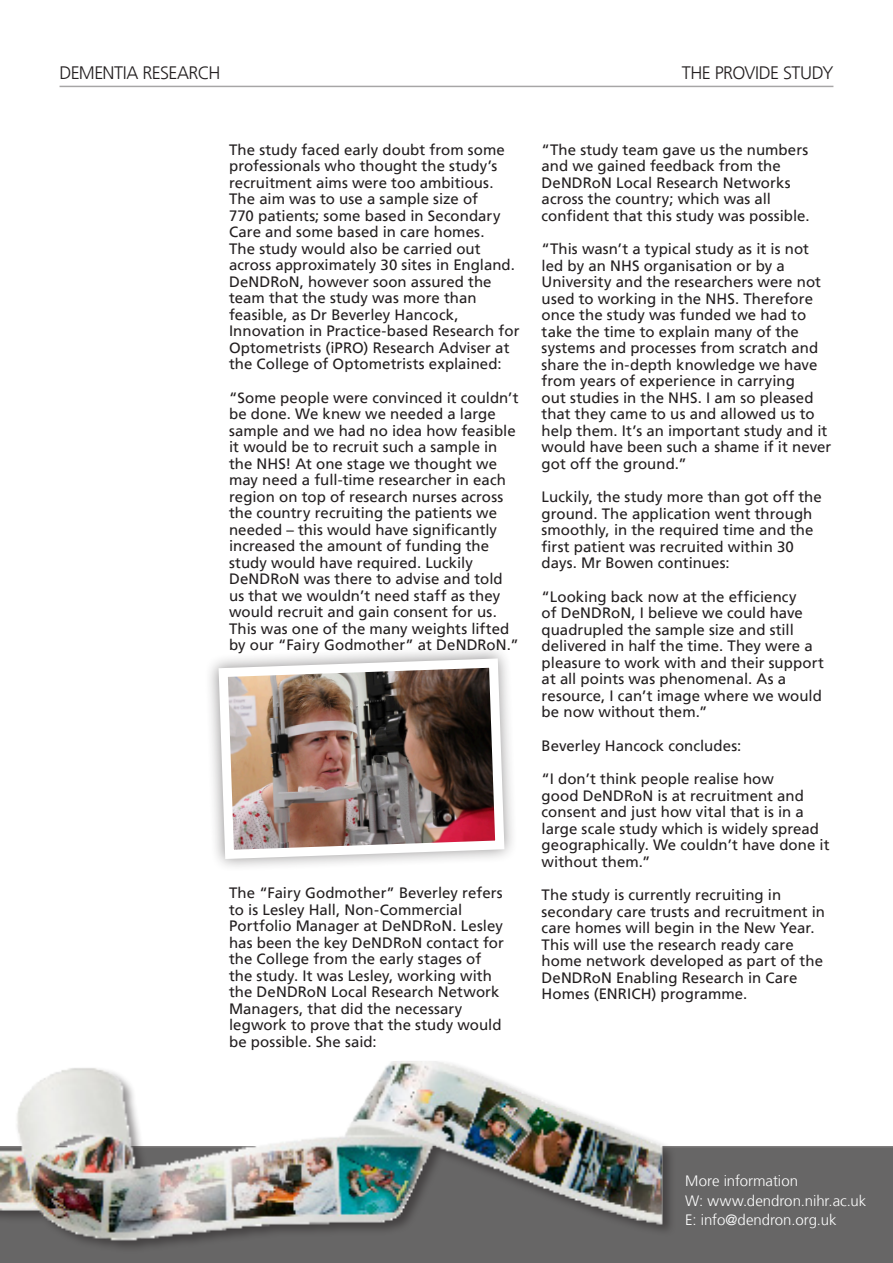
<style>
.page{position:relative;width:893px;height:1263px;background:#fff}
.page>*{position:absolute;margin:0;border:0;box-sizing:border-box;transform-origin:0 0}
.t1{font:300 18px "Frutiger LT";letter-spacing:-.03em;color:#231f20}
.t2{font:15px/16.5px "Frutiger LT";color:#231f20}
.t3{font:300 15px "Frutiger LT";letter-spacing:-.005em;color:#fff}
</style>
<div class="page">
<div style="left:205px;top:645px;width:313px;height:227px;background:#231f20;opacity:.5"></div>
<img style="left:214px;top:654px;width:295px;height:210px">
<hr style="left:60px;top:86px;width:773px;height:1px;background:#231f20">
<div style="left:0;top:1146px;width:893px;height:117px;background:#676666"></div>
<div style="left:0;top:1059px;width:676px;height:195px;background:#231f20;opacity:.5"></div>
<img style="left:0;top:1061px;width:696px;height:187px">
<p class="t1" style="left:60px;top:63px;width:162px">DEMENTIA RESEARCH</p>
<p class="t1" style="left:682px;top:63px;width:153px">THE PROVIDE STUDY</p>
<p class="t2" style="left:229px;top:141px;width:292px">The study faced early doubt from some professionals who thought the study’s recruitment aims were too ambitious.<br>The aim was to use a sample size of<br>770 patients; some based in Secondary Care and some based in care homes.<br>The study would also be carried out across approximately 30 sites in England.<br>DeNDRoN, however soon assured the team that the study was more than feasible, as Dr Beverley Hancock, Innovation in Practice-based Research for Optometrists (iPRO) Research Adviser at the College of Optometrists explained:</p>
<p class="t2" style="left:229px;top:389px;width:291px">“Some people were convinced it couldn’t be done. We knew we needed a large sample and we had no idea how feasible it would be to recruit such a sample in the NHS! At one stage we thought we may need a full-time researcher in each region on top of research nurses across the country recruiting the patients we needed – this would have significantly increased the amount of funding the study would have required. Luckily DeNDRoN was there to advise and told us that we wouldn’t need staff as they would recruit and gain consent for us.<br>This was one of the many weights lifted by our “Fairy Godmother” at DeNDRoN.”</p>
<p class="t2" style="left:229px;top:885px;width:276px">The “Fairy Godmother” Beverley refers to is Lesley Hall, Non-Commercial Portfolio Manager at DeNDRoN. Lesley has been the key DeNDRoN contact for the College from the early stages of the study. It was Lesley, working with the DeNDRoN Local Research Network Managers, that did the necessary legwork to prove that the study would be possible. She said:</p>
<p class="t2" style="left:542px;top:141px;width:270px">“The study team gave us the numbers and we gained feedback from the DeNDRoN Local Research Networks across the country; which was all confident that this study was possible.</p>
<p class="t2" style="left:542px;top:241px;width:291px">“This wasn’t a typical study as it is not led by an NHS organisation or by a University and the researchers were not used to working in the NHS. Therefore once the study was funded we had to take the time to explain many of the systems and processes from scratch and share the in-depth knowledge we have from years of experience in carrying<br>out studies in the NHS. I am so pleased that they came to us and allowed us to help them. It’s an important study and it would have been such a shame if it never got off the ground.”</p>
<p class="t2" style="left:542px;top:489px;width:282px">Luckily, the study more than got off the ground. The application went through smoothly, in the required time and the first patient was recruited within 30 days. Mr Bowen continues:</p>
<p class="t2" style="left:542px;top:588px;width:284px">“Looking back now at the efficiency<br>of DeNDRoN, I believe we could have quadrupled the sample size and still delivered in half the time. They were a pleasure to work with and their support at all points was phenomenal. As a resource, I can’t image where we would be now without them.”</p>
<p class="t2" style="left:542px;top:737px;width:201px">Beverley Hancock concludes:</p>
<p class="t2" style="left:542px;top:771px;width:290px">“I don’t think people realise how<br>good DeNDRoN is at recruitment and consent and just how vital that is in a large scale study which is widely spread geographically. We couldn’t have done it without them.”</p>
<p class="t2" style="left:542px;top:887px;width:285px">The study is currently recruiting in secondary care trusts and recruitment in care homes will begin in the New Year.<br>This will use the research ready care home network developed as part of the DeNDRoN Enabling Research in Care Homes (ENRICH) programme.</p>
<p class="t3" style="left:685px;top:1172px;width:114px">More information</p>
<p class="t3" style="left:685px;top:1192px;width:183px">W: www.dendron.nihr.ac.uk</p>
<p class="t3" style="left:685px;top:1211px;width:153px">E: info@dendron.org.uk</p>
</div>
